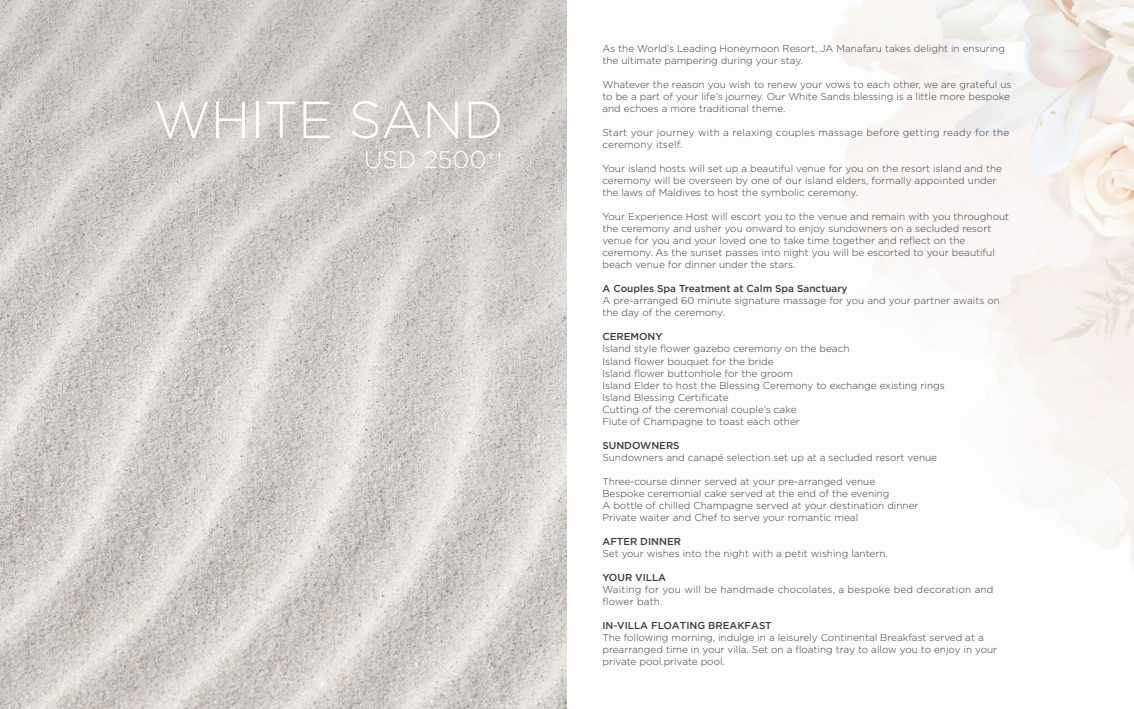
<style>
.page{position:relative;width:1134px;height:709px;background:#fff}
.page>*{position:absolute;margin:0;border:0;box-sizing:border-box;transform-origin:0 0}
.t1{font:300 52px "Gotham";color:#fff}
.t2{font:300 24px "Gotham";color:#fff}
.t3{font:300 10px/12px "Gotham";color:#3e3b3c}
.t4{font:300 10px/12px "Gotham";letter-spacing:.02em;color:#3e3b3c}
.t5{font:500 10px "Gotham";color:#3e3b3c}
</style>
<div class="page">
<img style="left:0;top:0;width:1134px;height:709px">
<svg style="left:0;top:0;width:567px;height:524px"></svg>
<h1 class="t1" style="left:153px;top:87px;width:352px">WHITE SAND</h1>
<h2 class="t2" style="left:364px;top:144px;width:141px">USD 2500<sup>++</sup></h2>
<p class="t3" style="left:602px;top:43px;width:404px">As the World s’ Leading Honeymoon Resort, JA Manafaru takes delight in ensuring the ultimate pampering during your stay.</p>
<p class="t3" style="left:602px;top:79px;width:411px">Whatever the reason you wish to renew your vows to each other, we are grateful us to be a part of your life s’ journey. Our White Sands blessing is a little more bespoke and echoes a more traditional theme.</p>
<p class="t4" style="left:602px;top:127px;width:408px">Start your journey with a relaxing couples massage before getting ready for the ceremony itself.</p>
<p class="t3" style="left:602px;top:163px;width:401px">Your island hosts will set up a beautiful venue for you on the resort island and the ceremony will be overseen by one of our island elders, formally appointed under the laws of Maldives to host the symbolic ceremony.</p>
<p class="t3" style="left:602px;top:211px;width:408px">Your Experience Host will escort you to the venue and remain with you throughout the ceremony and usher you onward to enjoy sundowners on a secluded resort venue for you and your loved one to take time together and reflect on the ceremony. As the sunset passes into night you will be escorted to your beautiful beach venue for dinner under the stars.</p>
<p class="t5" style="left:602px;top:282px;width:247px">A Couples Spa Treatment at Calm Spa Sanctuary</p>
<p class="t3" style="left:602px;top:295px;width:399px">A pre-arranged 60 minute signature massage for you and your partner awaits on the day of the ceremony.</p>
<p class="t5" style="left:602px;top:330px;width:62px">CEREMONY</p>
<p class="t3" style="left:602px;top:343px;width:344px">Island style flower gazebo ceremony on the beach<br>Island flower bouquet for the bride<br>Island flower buttonhole for the groom<br>Island Elder to host the Blessing Ceremony to exchange existing rings Island Blessing Certificate<br>Cutting of the ceremonial couple s’ cake<br>Flute of Champagne to toast each other</p>
<p class="t5" style="left:602px;top:438px;width:79px">SUNDOWNERS</p>
<p class="t3" style="left:602px;top:451px;width:336px">Sundowners and canapé selection set up at a secluded resort venue</p>
<p class="t3" style="left:602px;top:475px;width:318px">Three-course dinner served at your pre-arranged venue Bespoke ceremonial cake served at the end of the evening<br>A bottle of chilled Champagne served at your destination dinner Private waiter and Chef to serve your romantic meal</p>
<p class="t5" style="left:602px;top:534px;width:80px">AFTER DINNER</p>
<p class="t3" style="left:602px;top:547px;width:287px">Set your wishes into the night with a petit wishing lantern.</p>
<p class="t5" style="left:602px;top:570px;width:65px">YOUR VILLA</p>
<p class="t4" style="left:602px;top:583px;width:393px">Waiting for you will be handmade chocolates a, bespoke bed decoration and flower bath.</p>
<p class="t5" style="left:602px;top:618px;width:171px">IN-VILLA FLOATING BREAKFAST</p>
<p class="t3" style="left:602px;top:631px;width:396px">The following morning, indulge in a leisurely Continental Breakfast served at a prearranged time in your villa. Set on a floating tray to allow you to enjoy in your private pool.private pool.</p>
</div>
